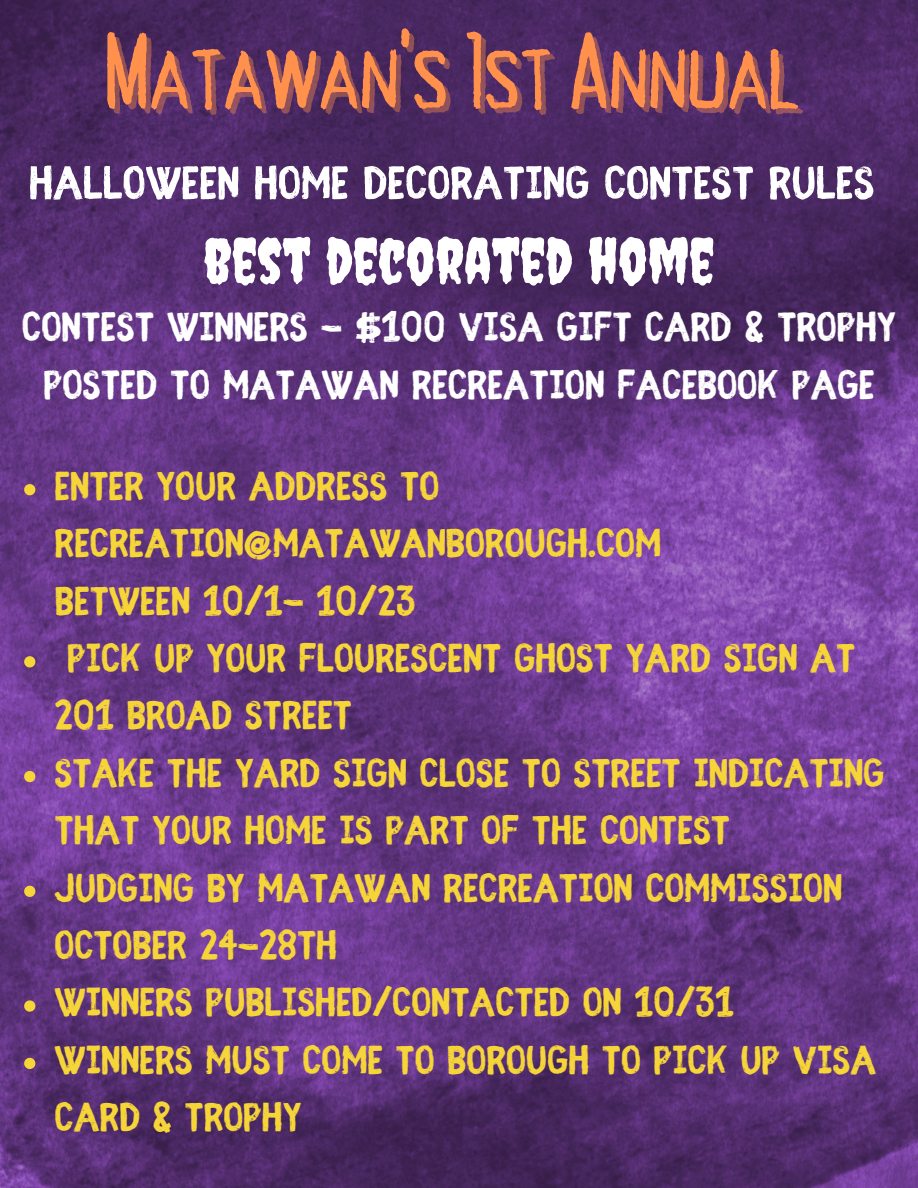
<style>
.page{position:relative;width:918px;height:1188px;background:#fff}
.page>*{position:absolute;margin:0;border:0;box-sizing:border-box;transform-origin:0 0}
.t1{font:109.5px "Tallow Sans TC Pen";color:#ff914d}
.t2{font:63.15px "Creepster";color:#fff}
.t3{font:700 51.15px "Fibre Vintage Full";color:#fff}
.t4{font:700 45.15px/58.5px "Fibre Vintage Full";color:#fff;text-align:center}
.t5{font:700 44.4px/57.3px "Fibre Vintage Full";color:#f6d539}
</style>
<div class="page">
<img style="left:0;top:0;width:918px;height:1188px">
<svg style="left:24px;top:391px;width:218px;height:205px;background:#643785"></svg>
<svg style="left:24px;top:656px;width:11px;height:11px"></svg>
<svg style="left:24px;top:771px;width:11px;height:11px"></svg>
<svg style="left:24px;top:886px;width:11px;height:11px"></svg>
<svg style="left:24px;top:1000px;width:11px;height:12px"></svg>
<svg style="left:24px;top:1058px;width:11px;height:11px"></svg>
<h1 class="t1" style="left:105px;top:11px;width:697px">Matawan's1stAnnual</h1>
<p class="t3" style="left:29px;top:162px;width:847px">HALLOWEEN HOME DECORATING CONTEST RULES</p>
<h2 class="t2" style="left:203px;top:223px;width:513px">BEST DECORATED HOME</h2>
<p class="t4" style="left:22px;top:301px;width:876px">CONTEST WINNERS - $100 VISA GIFT CARD &amp; TROPHY<br>POSTED TO MATAWAN RECREATION FACEBOOK PAGE</p>
<p class="t5" style="left:55px;top:461px;width:608px">ENTER YOUR ADDRESS TO<br>RECREATION@MATAWANBOROUGH.COM</p>
<p class="t5" style="left:55px;top:576px;width:362px">BETWEEN 10/1- 10/23</p>
<p class="t5" style="left:55px;top:633px;width:832px">PICK UP YOUR FLOURESCENT GHOST YARD SIGN AT<br>201 BROAD STREET<br>STAKE THE YARD SIGN CLOSE TO STREET INDICATING<br>THAT YOUR HOME IS PART OF THE CONTEST<br>JUDGING BY MATAWAN RECREATION COMMISSION<br>OCTOBER 24-28TH<br>WINNERS PUBLISHED/CONTACTED ON 10/31<br>WINNERS MUST COME TO BOROUGH TO PICK UP VISA<br>CARD &amp; TROPHY</p>
</div>
